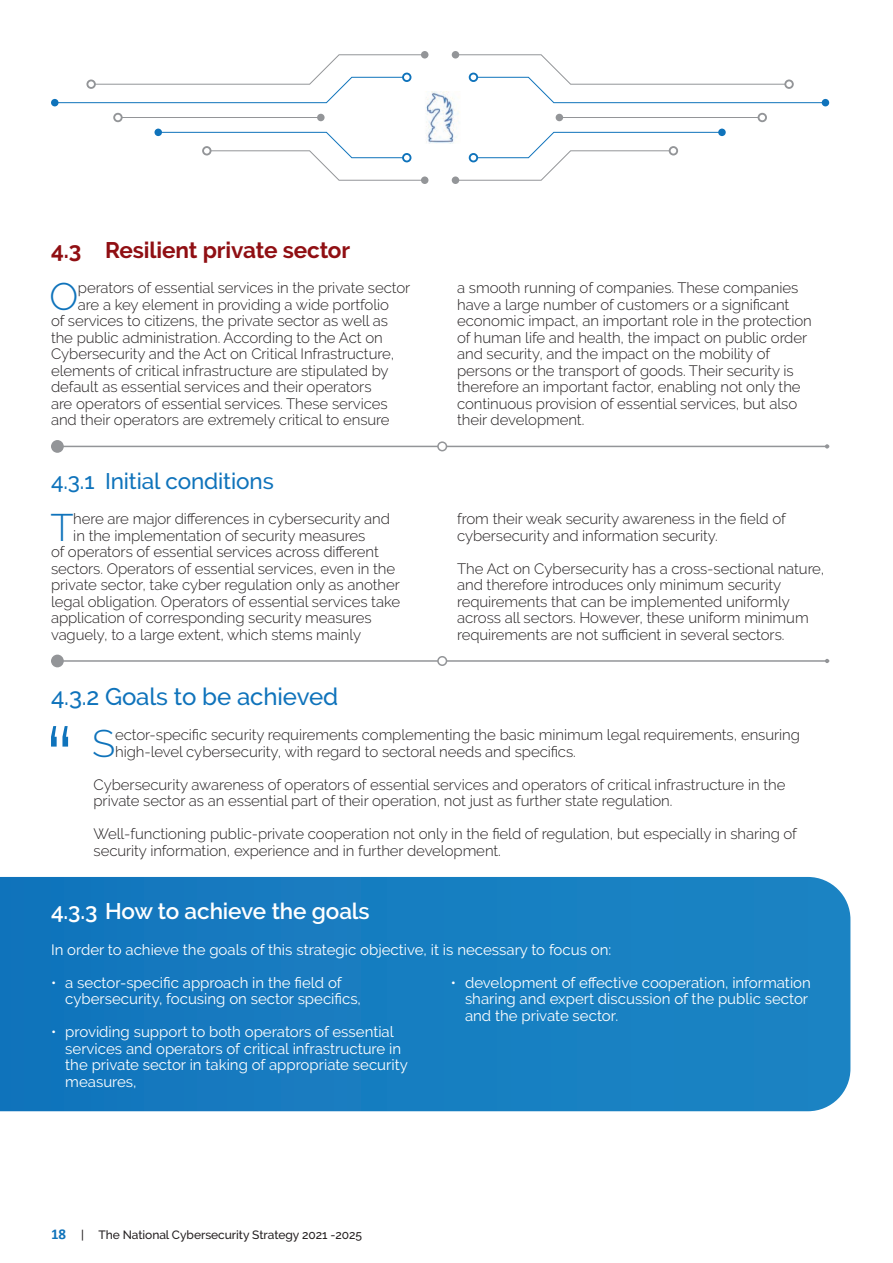
<style>
.page{position:relative;width:893px;height:1263px;background:#fff}
.page>*{position:absolute;margin:0;border:0;box-sizing:border-box;transform-origin:0 0}
.t1{font:300 38.25px "Raleway";color:#0f73bb}
.t2{font:500 24px "Raleway";letter-spacing:-.005em;color:#0f73bb}
.t3{font:700 22.5px "Raleway";letter-spacing:-.005em;color:#900f13}
.t4{font:600 22.5px "Raleway";letter-spacing:-.005em;color:#fff}
.t5{font:500 22.5px "Raleway";letter-spacing:-.005em;color:#0f73bb}
.t6{font:300 15px/16.5px "Raleway";letter-spacing:-.005em;color:#231f20}
.t7{font:15px/16.5px "Raleway";color:#fff}
.t8{font:500 12px "Raleway";letter-spacing:-.005em;color:#231f20}
.s1{font-family:"Calibri";font-weight:700;font-size:15px;color:#0f73bb}
</style>
<div class="page">
<svg style="left:0;top:877px;width:850px;height:234px;background:#177dc0"></svg>
<hr style="left:51px;top:446px;width:778px;height:1px;background:#939598">
<div style="left:51px;top:440px;width:13px;height:13px;background:#939598;border-radius:50%"></div>
<div style="left:438px;top:442px;width:8px;height:9px;background:#fff;border-radius:50%"></div>
<div style="left:437px;top:441px;width:10px;height:10px;border:2px solid #939598;border-radius:50%"></div>
<hr style="left:51px;top:660px;width:778px;height:2px;background:#939598">
<div style="left:51px;top:655px;width:13px;height:12px;background:#939598;border-radius:50%"></div>
<div style="left:438px;top:657px;width:8px;height:8px;background:#fff;border-radius:50%"></div>
<div style="left:437px;top:656px;width:10px;height:10px;border:2px solid #939598;border-radius:50%"></div>
<svg style="left:51px;top:726px;width:17px;height:21px"></svg>
<div style="left:154px;top:129px;width:8px;height:7px;background:#0f73bb;border-radius:50%"></div>
<div style="left:421px;top:51px;width:7px;height:8px;background:#939598;border-radius:50%"></div>
<svg style="left:158px;top:132px;width:263px;height:49px"></svg>
<div style="left:421px;top:176px;width:7px;height:8px;background:#939598;border-radius:50%"></div>
<div style="left:202px;top:146px;width:9px;height:9px;border:2px solid #939598;border-radius:50%"></div>
<svg style="left:54px;top:54px;width:371px;height:49px"></svg>
<div style="left:402px;top:73px;width:9px;height:9px;border:2px solid #0f73bb;border-radius:50%"></div>
<div style="left:51px;top:99px;width:8px;height:7px;background:#0f73bb;border-radius:50%"></div>
<hr style="left:122px;top:117px;width:199px;height:1px;background:#939598">
<div style="left:317px;top:114px;width:8px;height:7px;background:#939598;border-radius:50%"></div>
<div style="left:113px;top:113px;width:10px;height:9px;border:2px solid #939598;border-radius:50%"></div>
<div style="left:718px;top:129px;width:8px;height:7px;background:#0f73bb;border-radius:50%"></div>
<div style="left:452px;top:51px;width:7px;height:8px;background:#939598;border-radius:50%"></div>
<svg style="left:458px;top:132px;width:264px;height:49px"></svg>
<div style="left:452px;top:176px;width:7px;height:8px;background:#939598;border-radius:50%"></div>
<div style="left:669px;top:146px;width:9px;height:9px;border:2px solid #939598;border-radius:50%"></div>
<svg style="left:455px;top:54px;width:371px;height:49px"></svg>
<div style="left:469px;top:73px;width:9px;height:9px;border:2px solid #0f73bb;border-radius:50%"></div>
<div style="left:822px;top:99px;width:7px;height:7px;background:#0f73bb;border-radius:50%"></div>
<hr style="left:559px;top:117px;width:199px;height:1px;background:#939598">
<div style="left:556px;top:114px;width:7px;height:7px;background:#939598;border-radius:50%"></div>
<div style="left:758px;top:113px;width:9px;height:9px;border:2px solid #939598;border-radius:50%"></div>
<img style="left:415px;top:92px;width:51px;height:51px">
<h3 class="t3" style="left:51px;top:237px;width:301px">4.3 Resilient private sector</h3>
<h1 class="t1" style="left:49px;top:274px;width:30px">O</h1>
<p class="t6" style="left:78px;top:280px;width:334px">perators of essential services in the private sector</p>
<p class="t6" style="left:78px;top:296px;width:313px">are a key element in providing a wide portfolio</p>
<p class="t6" style="left:51px;top:313px;width:339px">of services to citizens, the private sector as well as</p>
<p class="t6" style="left:51px;top:329px;width:333px">the public administration. According to the Act on</p>
<p class="t6" style="left:51px;top:346px;width:345px">Cybersecurity and the Act on Critical Infrastructure,</p>
<p class="t6" style="left:51px;top:362px;width:339px">elements of critical infrastructure are stipulated by</p>
<p class="t6" style="left:51px;top:379px;width:322px">default as essential services and their operators</p>
<p class="t6" style="left:51px;top:395px;width:338px">are operators of essential services. These services</p>
<p class="t6" style="left:51px;top:412px;width:340px">and their operators are extremely critical to ensure</p>
<h3 class="t5" style="left:51px;top:468px;width:224px">4.3.1 Initial conditions</h3>
<h1 class="t1" style="left:50px;top:505px;width:25px">T</h1>
<p class="t6" style="left:73px;top:511px;width:318px">here are major differences in cybersecurity and</p>
<p class="t6" style="left:73px;top:527px;width:294px">in the implementation of security measures</p>
<p class="t6" style="left:51px;top:544px;width:329px">of operators of essential services across different</p>
<p class="t6" style="left:51px;top:560px;width:346px">sectors. Operators of essential services, even in the</p>
<p class="t6" style="left:51px;top:577px;width:350px">private sector, take cyber regulation only as another</p>
<p class="t6" style="left:51px;top:593px;width:351px">legal obligation. Operators of essential services take</p>
<p class="t6" style="left:51px;top:610px;width:322px">application of corresponding security measures</p>
<p class="t6" style="left:51px;top:626px;width:312px">vaguely, to a large extent, which stems mainly</p>
<h2 class="t2" style="left:51px;top:682px;width:289px">4.3.2 Goals to be achieved</h2>
<p class="t6" style="left:457px;top:280px;width:356px">a smooth running of companies. These companies have a large number of customers or a significant economic impact, an important role in the protection of human life and health, the impact on public order and security, and the impact on the mobility of persons or the transport of goods. Their security is therefore an important factor, enabling not only the continuous provision of essential services, but also their development.</p>
<p class="t6" style="left:457px;top:511px;width:330px">from their weak security awareness in the field of cybersecurity and information security.</p>
<p class="t6" style="left:457px;top:560px;width:369px">The Act on Cybersecurity has a cross-sectional nature, and therefore introduces only minimum security requirements that can be implemented uniformly across all sectors. However, these uniform minimum requirements are not sufficient in several sectors.</p>
<h1 class="t1" style="left:92px;top:721px;width:25px">S</h1>
<p class="t6" style="left:115px;top:726px;width:686px">ector-specific security requirements complementing the basic minimum legal requirements, ensuring high-level cybersecurity, with regard to sectoral needs and specifics.</p>
<p class="t6" style="left:94px;top:776px;width:693px">Cybersecurity awareness of operators of essential services and operators of critical infrastructure in the private sector as an essential part of their operation, not just as further state regulation.</p>
<p class="t6" style="left:94px;top:825px;width:705px">Well-functioning public-private cooperation not only in the field of regulation, but especially in sharing of security information, experience and in further development.</p>
<h3 class="t4" style="left:51px;top:898px;width:320px">4.3.3 How to achieve the goals</h3>
<p class="t7" style="left:51px;top:941px;width:562px">In order to achieve the goals of this strategic objective, it is necessary to focus on:</p>
<p class="t7" style="left:65px;top:974px;width:297px;text-indent:-14px">• a sector-specific approach in the field of cybersecurity, focusing on sector specifics,</p>
<p class="t7" style="left:65px;top:1024px;width:344px;text-indent:-14px">• providing support to both operators of essential services and operators of critical infrastructure in the private sector in taking of appropriate security measures,</p>
<p class="t7" style="left:465px;top:974px;width:347px;text-indent:-14px">• development of effective cooperation, information sharing and expert discussion of the public sector and the private sector.</p>
<p class="t8" style="left:51px;top:1228px;width:312px"><span class="s1">18</span> | The National Cybersecurity Strategy 2021 -2025</p>
</div>
